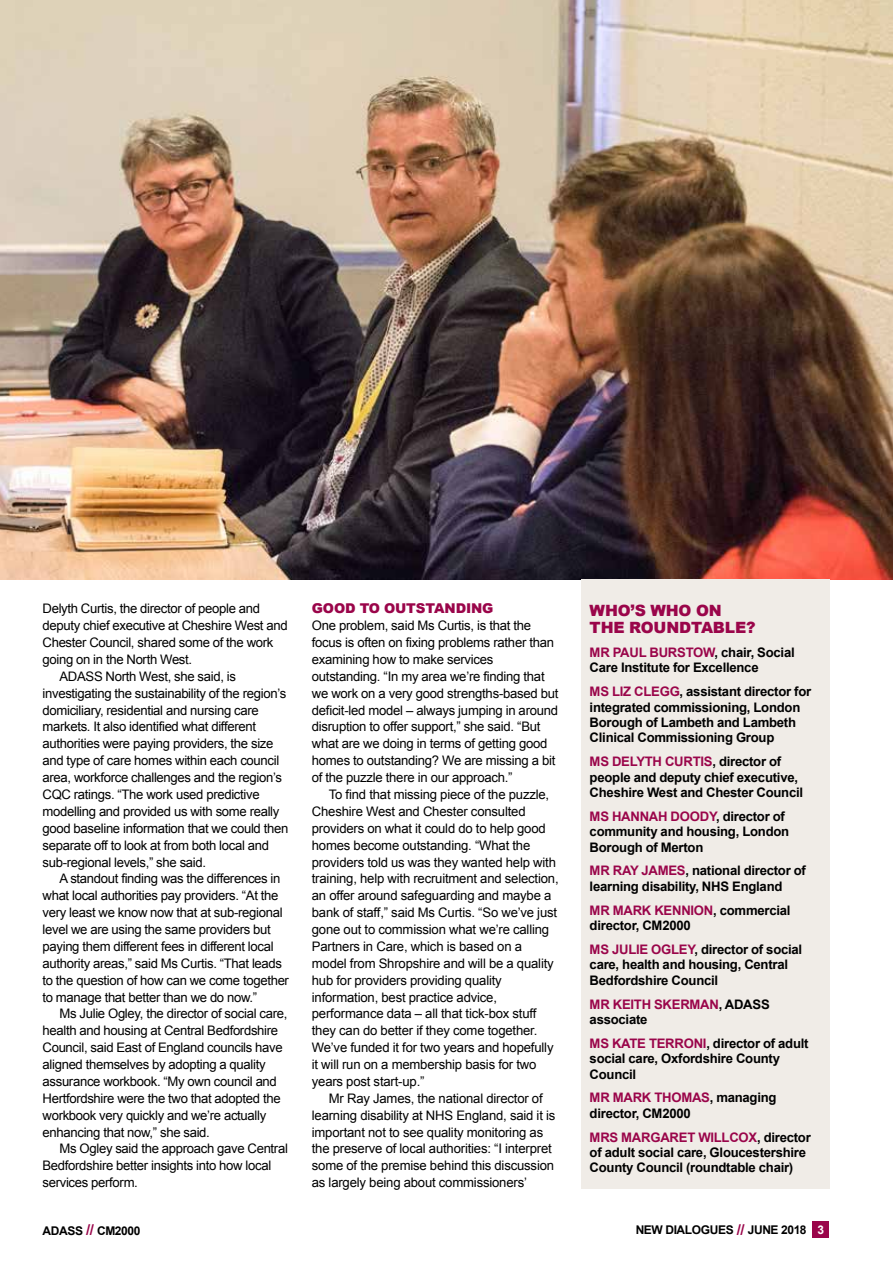
<style>
.page{position:relative;width:893px;height:1263px;background:#fff}
.page>*{position:absolute;margin:0;border:0;box-sizing:border-box;transform-origin:0 0}
.t1{font:900 15.6px/16.8px "Arial";letter-spacing:-.01em;color:#9a054a}
.t2{font:900 13.5px "Arial";letter-spacing:-.01em;color:#9a054a}
.t3{font:13.2px/17px "Arial";letter-spacing:-.025em;color:#000}
.t4{font:700 13.2px/15.3px "Arial";letter-spacing:-.02em;color:#000}
.t5{font:700 12px "Arial";letter-spacing:-.03em;color:#000}
.s1{color:#9a054a}
.s2{font-size:15px;color:#9a054a}
.s3{color:#fff}
</style>
<div class="page">
<img style="left:0;top:0;width:893px;height:579px">
<div style="left:581px;top:579px;width:248px;height:610px;background:#f0ece7"></div>
<div style="left:812px;top:1221px;width:17px;height:17px;background:#9a054a"></div>
<p class="t3" style="left:43px;top:600px;width:219px">Delyth Curtis, the director of people and</p>
<p class="t3" style="left:43px;top:617px;width:247px">deputy chief executive at Cheshire West and</p>
<p class="t3" style="left:43px;top:634px;width:232px">Chester Council, shared some of the work</p>
<p class="t3" style="left:43px;top:651px;width:151px">going on in the North West.</p>
<p class="t3" style="left:60px;top:668px;width:178px">ADASS North West, she said, is</p>
<p class="t3" style="left:43px;top:685px;width:245px">investigating the sustainability of the region’s</p>
<p class="t3" style="left:43px;top:702px;width:218px">domiciliary, residential and nursing care</p>
<p class="t3" style="left:43px;top:718px;width:215px">markets. It also identified what different</p>
<p class="t3" style="left:43px;top:735px;width:232px">authorities were paying providers, the size</p>
<p class="t3" style="left:43px;top:752px;width:238px">and type of care homes within each council</p>
<p class="t3" style="left:43px;top:769px;width:241px">area, workforce challenges and the region’s</p>
<p class="t3" style="left:43px;top:786px;width:219px">CQC ratings. “The work used predictive</p>
<p class="t3" style="left:43px;top:803px;width:238px">modelling and provided us with some really</p>
<p class="t3" style="left:43px;top:820px;width:247px">good baseline information that we could then</p>
<p class="t3" style="left:43px;top:837px;width:228px">separate off to look at from both local and</p>
<p class="t3" style="left:43px;top:853px;width:165px">sub-regional levels,” she said.</p>
<p class="t3" style="left:60px;top:870px;width:222px">A standout finding was the differences in</p>
<p class="t3" style="left:43px;top:887px;width:237px">what local authorities pay providers. “At the</p>
<p class="t3" style="left:43px;top:904px;width:242px">very least we know now that at sub-regional</p>
<p class="t3" style="left:43px;top:921px;width:230px">level we are using the same providers but</p>
<p class="t3" style="left:43px;top:938px;width:233px">paying them different fees in different local</p>
<p class="t3" style="left:43px;top:955px;width:241px">authority areas,” said Ms Curtis. “That leads</p>
<p class="t3" style="left:43px;top:972px;width:248px">to the question of how can we come together</p>
<p class="t3" style="left:43px;top:988px;width:216px">to manage that better than we do now.”</p>
<p class="t3" style="left:60px;top:1005px;width:229px">Ms Julie Ogley, the director of social care,</p>
<p class="t3" style="left:43px;top:1022px;width:237px">health and housing at Central Bedfordshire</p>
<p class="t3" style="left:43px;top:1039px;width:242px">Council, said East of England councils have</p>
<p class="t3" style="left:43px;top:1056px;width:225px">aligned themselves by adopting a quality</p>
<p class="t3" style="left:43px;top:1073px;width:236px">assurance workbook. “My own council and</p>
<p class="t3" style="left:43px;top:1090px;width:240px">Hertfordshire were the two that adopted the</p>
<p class="t3" style="left:43px;top:1107px;width:225px">workbook very quickly and we’re actually</p>
<p class="t3" style="left:43px;top:1123px;width:169px">enhancing that now,” she said.</p>
<p class="t3" style="left:60px;top:1140px;width:230px">Ms Ogley said the approach gave Central</p>
<p class="t3" style="left:43px;top:1157px;width:230px">Bedfordshire better insights into how local</p>
<p class="t3" style="left:43px;top:1174px;width:97px">services perform.</p>
<p class="t2" style="left:312px;top:599px;width:183px">GOOD TO OUTSTANDING</p>
<p class="t3" style="left:312px;top:617px;width:248px">One problem, said Ms Curtis, is that the focus is often on fixing problems rather than examining how to make services outstanding. “In my area we’re finding that we work on a very good strengths-based but deficit-led model – always jumping in around disruption to offer support,” she said. “But what are we doing in terms of getting good homes to outstanding? We are missing a bit of the puzzle there in our approach.”</p>
<p class="t3" style="left:312px;top:786px;width:248px;text-indent:17px">To find that missing piece of the puzzle, Cheshire West and Chester consulted providers on what it could do to help good homes become outstanding. “What the providers told us was they wanted help with training, help with recruitment and selection, an offer around safeguarding and maybe a bank of staff,” said Ms Curtis. “So we’ve just gone out to commission what we’re calling Partners in Care, which is based on a model from Shropshire and will be a quality hub for providers providing quality information, best practice advice, performance data – all that tick-box stuff they can do better if they come together.<br>We’ve funded it for two years and hopefully it will run on a membership basis for two years post start-up.”</p>
<p class="t3" style="left:312px;top:1090px;width:245px;text-indent:17px">Mr Ray James, the national director of learning disability at NHS England, said it is important not to see quality monitoring as the preserve of local authorities: “I interpret some of the premise behind this discussion as largely being about commissioners’</p>
<p class="t1" style="left:590px;top:602px;width:167px">WHO’S WHO ON<br>THE ROUNDTABLE?</p>
<p class="t4" style="left:590px;top:645px;width:207px"><span class="s1">MR PAUL BURSTOW</span>, chair, Social<br>Care Institute for Excellence</p>
<p class="t4" style="left:590px;top:684px;width:223px"><span class="s1">MS LIZ CLEGG</span>, assistant director for integrated commissioning, London Borough of Lambeth and Lambeth Clinical Commissioning Group</p>
<p class="t4" style="left:590px;top:754px;width:215px"><span class="s1">MS DELYTH CURTIS</span>, director of people and deputy chief executive,<br>Cheshire West and Chester Council</p>
<p class="t4" style="left:590px;top:809px;width:201px"><span class="s1">MS HANNAH DOODY</span>, director of community and housing, London<br>Borough of Merton</p>
<p class="t4" style="left:590px;top:863px;width:218px"><span class="s1">MR RAY JAMES</span>, national director of learning disability, NHS England</p>
<p class="t4" style="left:590px;top:903px;width:202px"><span class="s1">MR MARK KENNION</span>, commercial director, CM2000</p>
<p class="t4" style="left:590px;top:942px;width:214px"><span class="s1">MS JULIE OGLEY</span>, director of social care, health and housing, Central<br>Bedfordshire Council</p>
<p class="t4" style="left:590px;top:997px;width:182px"><span class="s1">MR KEITH SKERMAN</span>, ADASS associate</p>
<p class="t4" style="left:590px;top:1036px;width:220px"><span class="s1">MS KATE TERRONI</span>, director of adult social care, Oxfordshire County<br>Council</p>
<p class="t4" style="left:590px;top:1090px;width:188px"><span class="s1">MR MARK THOMAS</span>, managing director, CM2000</p>
<p class="t4" style="left:590px;top:1130px;width:223px"><span class="s1">MRS MARGARET WILLCOX</span>, director of adult social care, Gloucestershire<br>County Council (roundtable chair)</p>
<p class="t5" style="left:43px;top:1222px;width:100px">ADASS <span class="s2">//</span> CM2000</p>
<p class="t5" style="left:636px;top:1222px;width:190px">NEW DIALOGUES <span class="s2">//</span> JUNE 2018 <span class="s3">3</span></p>
</div>
